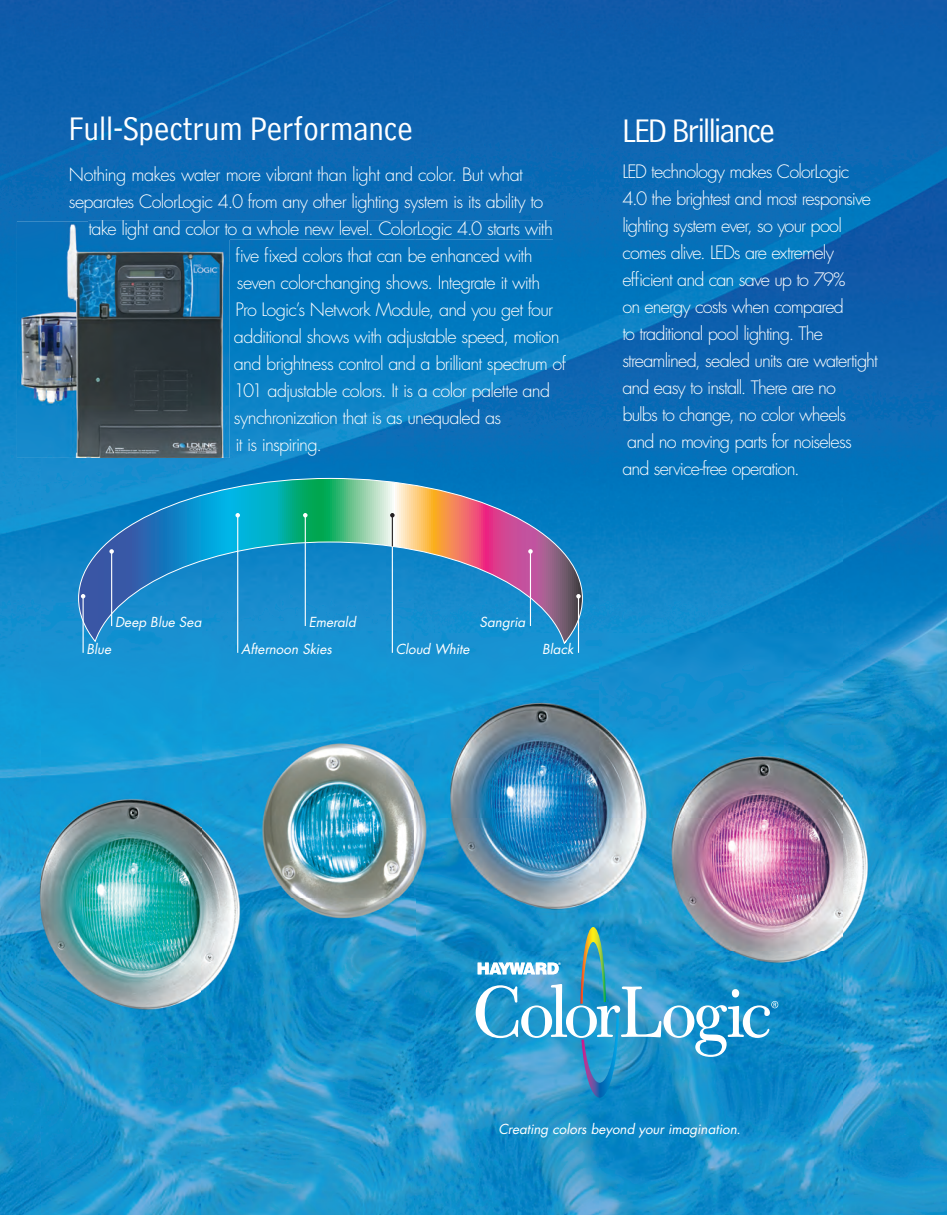
<style>
.page{position:relative;width:947px;height:1215px;background:#fff}
.page>*{position:absolute;margin:0;border:0;box-sizing:border-box;transform-origin:0 0}
.t1{font:34.5px "Bell Centennial Std Address";color:#fff}
.t2{font:34.5px "Bell Centennial Std Address";letter-spacing:-.045em;color:#fff}
.t3{font:300 18px/27px "Futura Std";letter-spacing:-.045em;color:#fff}
.t4{font:italic 13.5px "Futura Std";color:#fff}
</style>
<div class="page">
<img style="left:0;top:0;width:414px;height:263px">
<img style="left:414px;top:0;width:532px;height:1215px">
<img style="left:0;top:263px;width:41px;height:952px">
<img style="left:202px;top:263px;width:213px;height:952px">
<img style="left:41px;top:458px;width:161px;height:757px">
<img style="left:89px;top:220px;width:464px;height:20px">
<img style="left:17px;top:221px;width:213px;height:237px">
<div style="left:89px;top:221px;width:141px;height:19px;background:#096fb9"></div>
<svg style="left:475px;top:927px;width:303px;height:171px;background:#3a9dcc"></svg>
<svg style="left:78px;top:478px;width:505px;height:167px;background:#388bb9"></svg>
<hr style="left:82px;top:596px;width:2px;height:57px;background:#fff">
<svg style="left:81px;top:594px;width:4px;height:4px"></svg>
<hr style="left:237px;top:515px;width:1px;height:138px;background:#fff">
<svg style="left:235px;top:513px;width:5px;height:5px"></svg>
<hr style="left:391px;top:516px;width:2px;height:137px;background:#fff">
<hr style="left:577px;top:596px;width:2px;height:57px;background:#fff">
<svg style="left:576px;top:594px;width:4px;height:4px"></svg>
<hr style="left:111px;top:551px;width:1px;height:75px;background:#fff">
<svg style="left:109px;top:549px;width:5px;height:5px"></svg>
<hr style="left:304px;top:515px;width:2px;height:111px;background:#fff">
<svg style="left:303px;top:513px;width:4px;height:5px"></svg>
<hr style="left:529px;top:551px;width:2px;height:75px;background:#fff">
<svg style="left:528px;top:549px;width:4px;height:5px"></svg>
<hr style="left:391px;top:515px;width:2px;height:31px;background:#231f20">
<svg style="left:390px;top:513px;width:4px;height:6px"></svg>
<h1 class="t1" style="left:69px;top:117px;width:345px">Full-Spectrum Performance</h1>
<p class="t3" style="left:69px;top:162px;width:455px">Nothing makes water more vibrant than light and color. But what</p>
<p class="t3" style="left:69px;top:189px;width:476px">separates ColorLogic 4.0 from any other lighting system is its ability to</p>
<p class="t3" style="left:88px;top:216px;width:466px">take light and color to a whole new level. ColorLogic 4.0 starts with</p>
<p class="t3" style="left:235px;top:243px;width:298px">five fixed colors that can be enhanced with</p>
<p class="t3" style="left:237px;top:270px;width:305px">seven color-changing shows. Integrate it with</p>
<p class="t3" style="left:235px;top:297px;width:319px">Pro Logic’s Network Module, and you get four</p>
<p class="t3" style="left:234px;top:324px;width:327px">additional shows with adjustable speed, motion</p>
<p class="t3" style="left:234px;top:351px;width:333px">and brightness control and a brilliant spectrum of</p>
<p class="t3" style="left:234px;top:378px;width:317px">101 adjustable colors. It is a color palette and</p>
<p class="t3" style="left:234px;top:405px;width:269px">synchronization that is as unequaled as</p>
<p class="t3" style="left:235px;top:432px;width:88px">it is inspiring.</p>
<h1 class="t2" style="left:622px;top:118px;width:154px">LED Brilliance</h1>
<p class="t3" style="left:622px;top:159px;width:257px">LED technology makes ColorLogic 4.0 the brightest and most responsive lighting system ever, so your pool comes alive. LEDs are extremely efficient and can save up to 79%<br>on energy costs when compared<br>to traditional pool lighting. The streamlined, sealed units are watertight and easy to install. There are no<br>bulbs to change, no color wheels and no moving parts for noiseless and service-free operation.</p>
<p class="t4" style="left:115px;top:616px;width:88px">Deep Blue Sea</p>
<p class="t4" style="left:308px;top:616px;width:49px">Emerald</p>
<p class="t4" style="left:479px;top:616px;width:47px">Sangria</p>
<p class="t4" style="left:86px;top:643px;width:26px">Blue</p>
<p class="t4" style="left:241px;top:643px;width:92px">Afternoon Skies</p>
<p class="t4" style="left:395px;top:643px;width:75px">Cloud White</p>
<p class="t4" style="left:542px;top:643px;width:33px">Black</p>
<p class="t4" style="left:498px;top:1123px;width:243px">Creating colors beyond your imagination.</p>
</div>
